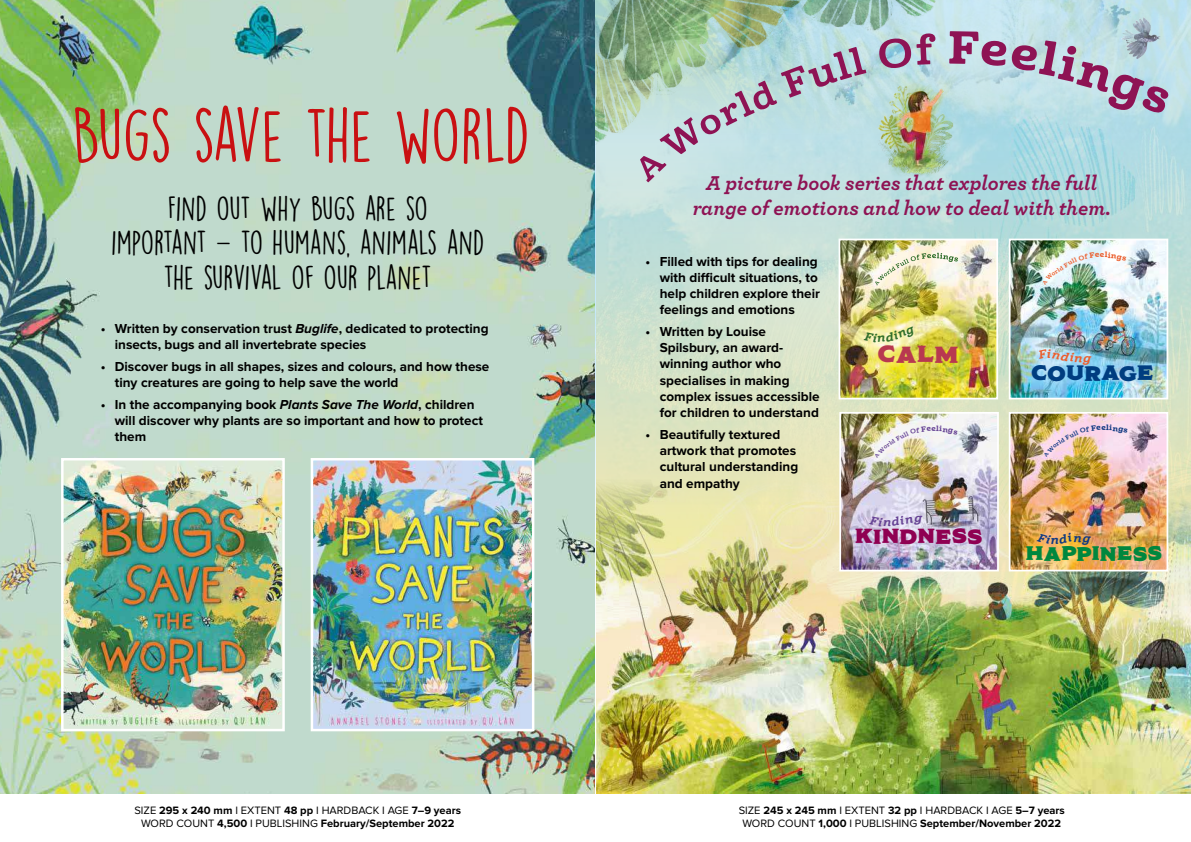
<style>
.page{position:relative;width:1191px;height:842px;background:#fff}
.page>*{position:absolute;margin:0;border:0;box-sizing:border-box;transform-origin:0 0}
.t1{font:30.5px/34.3px "Lemon Yellow Sun";color:#000;text-align:center}
.t2{font:21.6px "Modesto Initials Fill";color:#b83850}
.t3{font:italic 700 21px/25.2px "Archer";color:#8e1354;text-align:center}
.t4{font:19.3px "Modesto Initials Fill";letter-spacing:.01em;color:#003d80}
.t5{font:18.9px "Modesto Initials Fill";letter-spacing:.015em;color:#8f0052}
.t6{font:18.2px "Modesto Initials Fill";letter-spacing:.015em;color:#00873e}
.t7{font:700 13.5px/16.2px "Proxima Nova";color:#000}
.t8{font:700 11.1px/13.3px "Proxima Nova";color:#000;text-align:center}
.s1{font-style:italic}
.s2{font-weight:400}
</style>
<div class="page">
<img style="left:0;top:0;width:595px;height:794px">
<img style="left:64px;top:461px;width:218px;height:267px">
<div style="left:61px;top:458px;width:224px;height:273px;border:2px solid #fff"></div>
<svg style="left:75px;top:105px;width:452px;height:59px"></svg>
<img style="left:314px;top:461px;width:217px;height:267px">
<div style="left:311px;top:458px;width:223px;height:273px;border:2px solid #fff"></div>
<img style="left:596px;top:640px;width:595px;height:154px">
<img style="left:595px;top:0;width:596px;height:640px">
<svg style="left:640px;top:31px;width:529px;height:151px"></svg>
<img style="left:874px;top:61px;width:101px;height:147px">
<img style="left:841px;top:242px;width:154px;height:154px">
<svg style="left:875px;top:253px;width:83px;height:33px"></svg>
<div style="left:838px;top:239px;width:160px;height:160px;border:2px solid #fff"></div>
<img style="left:1011px;top:242px;width:154px;height:154px">
<div style="left:1008px;top:239px;width:160px;height:160px;border:2px solid #fff"></div>
<img style="left:842px;top:415px;width:153px;height:153px">
<div style="left:839px;top:412px;width:159px;height:159px;border:2px solid #fff"></div>
<img style="left:1011px;top:415px;width:154px;height:153px">
<div style="left:1008px;top:412px;width:160px;height:159px;border:2px solid #fff"></div>
<svg style="left:863px;top:326px;width:53px;height:16px"></svg>
<svg style="left:1037px;top:349px;width:54px;height:16px"></svg>
<img style="left:1042px;top:252px;width:84px;height:33px">
<svg style="left:869px;top:516px;width:54px;height:11px"></svg>
<svg style="left:874px;top:425px;width:83px;height:33px"></svg>
<svg style="left:1036px;top:533px;width:55px;height:12px"></svg>
<svg style="left:1043px;top:424px;width:84px;height:33px"></svg>
<h1 class="t1" style="left:111px;top:191px;width:375px">FIND OUT WHY BUGS ARE SO<br>IMPORTANT – TO HUMANS, ANIMALS AND<br>THE SURVIVAL OF OUR PLANET</h1>
<p class="t7" style="left:115px;top:321px;width:375px;text-indent:-14px">• Written by conservation trust <span class="s1">Buglife</span>, dedicated to protecting insects, bugs and all invertebrate species</p>
<p class="t7" style="left:115px;top:359px;width:376px;text-indent:-14px">• Discover bugs in all shapes, sizes and colours, and how these tiny creatures are going to help save the world</p>
<p class="t7" style="left:115px;top:397px;width:369px;text-indent:-14px">• In the accompanying book <span class="s1">Plants Save The World</span>, children will discover why plants are so important and how to protect them</p>
<p class="t8" style="left:134px;top:804px;width:328px"><span class="s2">SIZE</span> 295 x 240 mm <span class="s2">I EXTENT</span> 48 pp <span class="s2">I HARDBACK I AGE</span> 7–9 years<br><span class="s2">WORD COUNT</span> 4,500 <span class="s2">I PUBLISHING</span> February/September 2022</p>
<h3 class="t3" style="left:692px;top:169px;width:420px">A picture book series that explores the full range of emotions and how to deal with them.</h3>
<p class="t7" style="left:660px;top:254px;width:162px;text-indent:-14px">• Filled with tips for dealing with difficult situations, to help children explore their feelings and emotions</p>
<p class="t7" style="left:660px;top:324px;width:161px;text-indent:-14px">• Written by Louise<br>Spilsbury, an award&shy;winning author who specialises in making complex issues accessible for children to understand</p>
<p class="t7" style="left:660px;top:427px;width:140px;text-indent:-14px">• Beautifully textured artwork that promotes cultural understanding and empathy</p>
<h2 class="t2" style="left:877px;top:342px;width:82px">CALM</h2>
<h3 class="t5" style="left:855px;top:526px;width:129px">KINDNESS</h3>
<h3 class="t4" style="left:1031px;top:362px;width:124px">COURAGE</h3>
<h3 class="t6" style="left:1026px;top:542px;width:138px">HAPPINESS</h3>
<p class="t8" style="left:738px;top:804px;width:328px"><span class="s2">SIZE</span> 245 x 245 mm <span class="s2">I EXTENT</span> 32 pp <span class="s2">I HARDBACK I AGE</span> 5–7 years<br><span class="s2">WORD COUNT</span> 1,000 <span class="s2">I PUBLISHING</span> September/November 2022</p>
</div>
